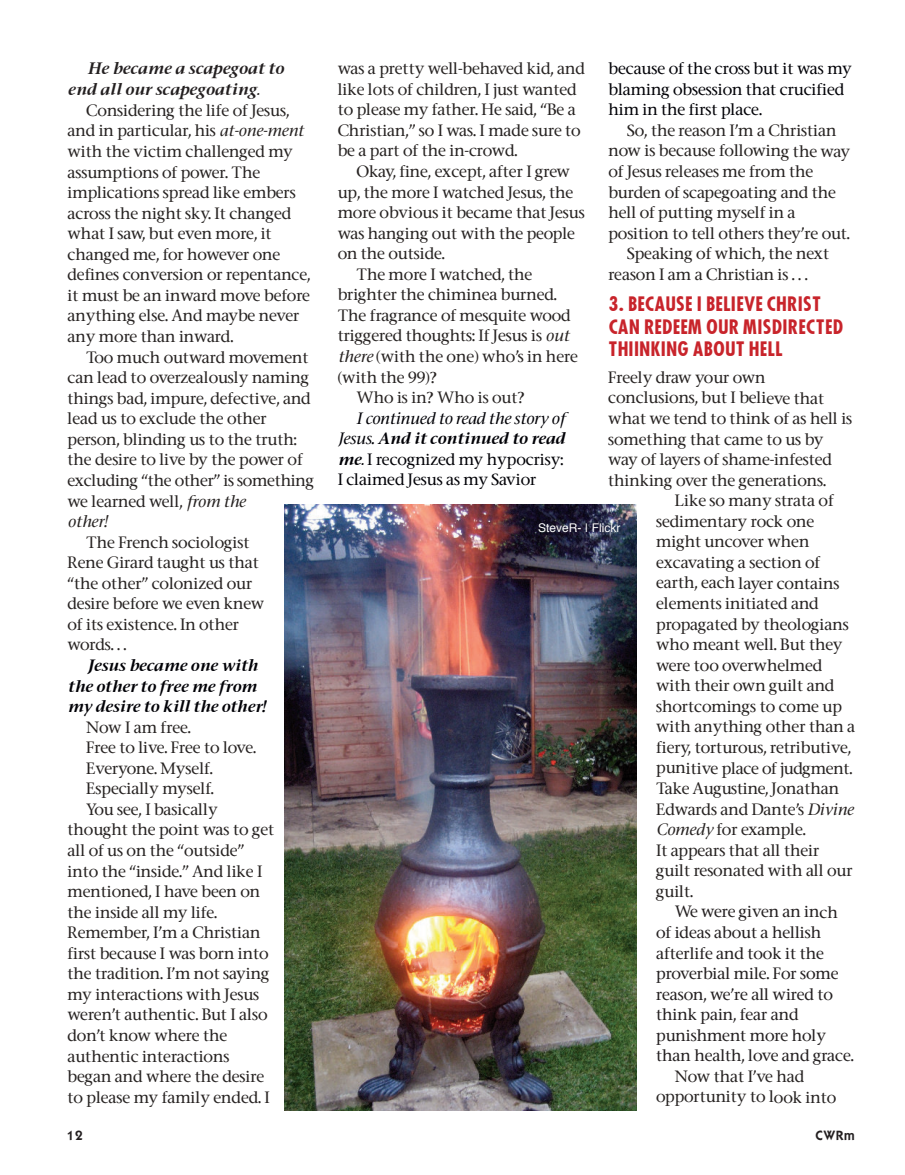
<style>
.page{position:relative;width:905px;height:1175px;background:#fff}
.page>*{position:absolute;margin:0;border:0;box-sizing:border-box;transform-origin:0 0}
.t1{font:700 19.5px/22.5px "Futura Cond";letter-spacing:-.005em;color:#c8242b}
.t2{font:italic 15.75px/21px "Stone Serif Semi Boold";color:#231f20}
.t3{font:500 15.6px/20.5px "Stone Serif";letter-spacing:-.005em;color:#262221}
.t4{font:500 15.6px/20.5px "Stone Serif";letter-spacing:-.005em;color:#231f20}
.t5{font:500 15.6px/20.5px "Stone Serif";letter-spacing:-.005em;color:#000006}
.t6{font:italic 15.6px/20.5px "Stone Serif Semi Boold";letter-spacing:-.005em;color:#000006}
.t7{font:italic 500 15.6px "Stone Serif";letter-spacing:-.005em;color:#000006}
.t8{font:600 13.5px "ITC Kabel Std";letter-spacing:.055em;color:#231f20}
.t9{font:12px "Helvetica";color:#fff}
.s1{font-style:italic}
.s2{font-family:"Stone Serif";font-weight:500}
.s3{font-family:"Stone Serif Semi Boold";font-weight:400;font-style:italic}
</style>
<div class="page">
<img style="left:285px;top:504px;width:351px;height:606px">
<p class="t2" style="left:67px;top:60px;width:218px;text-indent:20px">He became a scapegoat to end all our scapegoating.</p>
<p class="t3" style="left:68px;top:102px;width:244px;text-indent:19px">Considering the life of Jesus, and in particular, his <span class="s1">at-one-ment </span>with the victim challenged my assumptions of power. The implications spread like embers across the night sky. It changed what I saw, but even more, it changed me, for however one defines conversion or repentance, it must be an inward move before anything else. And maybe never any more than inward.</p>
<p class="t3" style="left:68px;top:348px;width:248px;text-indent:19px">Too much outward movement can lead to overzealously naming things bad, impure, defective, and lead us to exclude the other person, blinding us to the truth: the desire to live by the power of excluding “the other” is something we learned well, <span class="s1">from the<br>other!</span></p>
<p class="t3" style="left:68px;top:533px;width:198px;text-indent:19px">The French sociologist<br>Rene Girard taught us that “the other” colonized our desire before we even knew of its existence. In other words. . .</p>
<p class="t6" style="left:68px;top:657px;width:199px;text-indent:20px">Jesus became one with the other to free me from my desire to kill the other!</p>
<p class="t3" style="left:86px;top:718px;width:106px">Now I am free.</p>
<p class="t3" style="left:86px;top:739px;width:171px">Free to live. Free to love.</p>
<p class="t3" style="left:86px;top:759px;width:128px">Everyone. Myself.</p>
<p class="t3" style="left:86px;top:780px;width:129px">Especially myself.</p>
<p class="t3" style="left:86px;top:800px;width:133px">You see, I basically</p>
<p class="t3" style="left:68px;top:821px;width:208px">thought the point was to get</p>
<p class="t3" style="left:68px;top:841px;width:178px">all of us on the “outside”</p>
<p class="t3" style="left:68px;top:862px;width:196px">into the “inside.” And like I</p>
<p class="t3" style="left:68px;top:882px;width:194px">mentioned, I have been on</p>
<p class="t3" style="left:68px;top:903px;width:151px">the inside all my life.</p>
<p class="t3" style="left:68px;top:924px;width:194px">Remember, I’m a Christian</p>
<p class="t3" style="left:68px;top:944px;width:202px">first because I was born into</p>
<p class="t3" style="left:68px;top:965px;width:203px">the tradition. I’m not saying</p>
<p class="t3" style="left:68px;top:985px;width:193px">my interactions with Jesus</p>
<p class="t3" style="left:68px;top:1006px;width:201px">weren’t authentic. But I also</p>
<p class="t3" style="left:68px;top:1026px;width:161px">don’t know where the</p>
<p class="t3" style="left:68px;top:1047px;width:163px">authentic interactions</p>
<p class="t3" style="left:68px;top:1067px;width:198px">began and where the desire</p>
<p class="t3" style="left:68px;top:1088px;width:204px">to please my family ended. I</p>
<p class="t5" style="left:608px;top:60px;width:245px">because of the cross but it was my blaming obsession that crucified him in the first place.</p>
<p class="t3" style="left:627px;top:122px;width:211px">So, the reason I’m a Christian</p>
<p class="t3" style="left:608px;top:142px;width:243px">now is because following the way</p>
<p class="t3" style="left:608px;top:163px;width:206px">of Jesus releases me from the</p>
<p class="t3" style="left:608px;top:183px;width:229px">burden of scapegoating and the</p>
<p class="t3" style="left:608px;top:204px;width:189px">hell of putting myself in a</p>
<p class="t3" style="left:608px;top:224px;width:243px">position to tell others they’re out.</p>
<p class="t3" style="left:627px;top:245px;width:204px">Speaking of which, the next</p>
<p class="t3" style="left:608px;top:265px;width:201px">reason I am a Christian is . . .</p>
<p class="t1" style="left:608px;top:293px;width:236px">3. BECAUSE I BELIEVE CHRIST<br>CAN REDEEM OUR MISDIRECTED<br>THIINKING ABOUT HELL</p>
<p class="t3" style="left:608px;top:368px;width:159px">Freely draw your own</p>
<p class="t3" style="left:608px;top:389px;width:218px">conclusions, but I believe that</p>
<p class="t3" style="left:608px;top:410px;width:245px">what we tend to think of as hell is</p>
<p class="t3" style="left:608px;top:430px;width:217px">something that came to us by</p>
<p class="t3" style="left:608px;top:451px;width:225px">way of layers of shame-infested</p>
<p class="t3" style="left:608px;top:471px;width:219px">thinking over the generations.</p>
<p class="t3" style="left:675px;top:492px;width:160px">Like so many strata of</p>
<p class="t3" style="left:656px;top:512px;width:160px">sedimentary rock one</p>
<p class="t3" style="left:656px;top:533px;width:155px">might uncover when</p>
<p class="t3" style="left:656px;top:553px;width:166px">excavating a section of</p>
<p class="t3" style="left:656px;top:574px;width:185px">earth, each layer contains</p>
<p class="t3" style="left:656px;top:595px;width:164px">elements initiated and</p>
<p class="t3" style="left:656px;top:615px;width:194px">propagated by theologians</p>
<p class="t3" style="left:656px;top:636px;width:188px">who meant well. But they</p>
<p class="t3" style="left:656px;top:656px;width:168px">were too overwhelmed</p>
<p class="t3" style="left:656px;top:677px;width:180px">with their own guilt and</p>
<p class="t3" style="left:656px;top:697px;width:187px">shortcomings to come up</p>
<p class="t3" style="left:656px;top:718px;width:200px">with anything other than a</p>
<p class="t3" style="left:656px;top:738px;width:196px">fiery, torturous, retributive,</p>
<p class="t3" style="left:656px;top:759px;width:198px">punitive place of judgment.</p>
<p class="t3" style="left:656px;top:780px;width:184px">Take Augustine, Jonathan</p>
<p class="t3" style="left:656px;top:800px;width:199px">Edwards and Dante’s <span class="s1">Divine</span></p>
<p class="t3" style="left:656px;top:821px;width:151px"><span class="s1">Comedy</span> for example.</p>
<p class="t3" style="left:656px;top:841px;width:165px">It appears that all their</p>
<p class="t3" style="left:656px;top:862px;width:198px">guilt resonated with all our</p>
<p class="t3" style="left:656px;top:882px;width:38px">guilt.</p>
<p class="t4" style="left:656px;top:903px;width:199px;text-indent:19px">We were given an inch of ideas about a hellish afterlife and took it the proverbial mile. For some reason, we’re all wired to think pain, fear and punishment more holy than health, love and grace.</p>
<p class="t3" style="left:656px;top:1067px;width:182px;text-indent:19px">Now that I’ve had opportunity to look into</p>
<p class="t3" style="left:338px;top:60px;width:249px">was a pretty well-behaved kid, and like lots of children, I just wanted to please my father. He said, “Be a<br>Christian,” so I was. I made sure to be a part of the in-crowd.</p>
<p class="t3" style="left:356px;top:163px;width:215px">Okay, fine, except, after I grew</p>
<p class="t3" style="left:338px;top:183px;width:237px">up, the more I watched Jesus, the</p>
<p class="t3" style="left:338px;top:204px;width:248px">more obvious it became that Jesus</p>
<p class="t3" style="left:338px;top:224px;width:239px">was hanging out with the people</p>
<p class="t3" style="left:338px;top:245px;width:109px">on the outside.</p>
<p class="t3" style="left:356px;top:265px;width:177px">The more I watched, the</p>
<p class="t3" style="left:338px;top:286px;width:220px">brighter the chiminea burned.</p>
<p class="t3" style="left:338px;top:307px;width:234px">The fragrance of mesquite wood</p>
<p class="t3" style="left:338px;top:327px;width:233px">triggered thoughts: If Jesus is <span class="s1">out</span></p>
<p class="t3" style="left:338px;top:348px;width:242px"><span class="s1">there</span> (with the one) who’s in here</p>
<p class="t3" style="left:338px;top:368px;width:101px">(with the 99)?</p>
<p class="t3" style="left:356px;top:389px;width:170px">Who is in? Who is out?</p>
<p class="t7" style="left:356px;top:411px;width:210px">I continued to read the story of</p>
<p class="t6" style="left:338px;top:430px;width:229px"><span class="s2">Jesus.</span> And it continued to read</p>
<p class="t5" style="left:338px;top:450px;width:227px"><span class="s3">me.</span> I recognized my hypocrisy:<br>I claimed Jesus as my Savior</p>
<p class="t9" style="left:538px;top:523px;width:84px">SteveR- | Flickr</p>
<p class="t8" style="left:67px;top:1130px;width:17px">12</p>
<p class="t8" style="left:815px;top:1130px;width:41px">CWRm</p>
</div>
